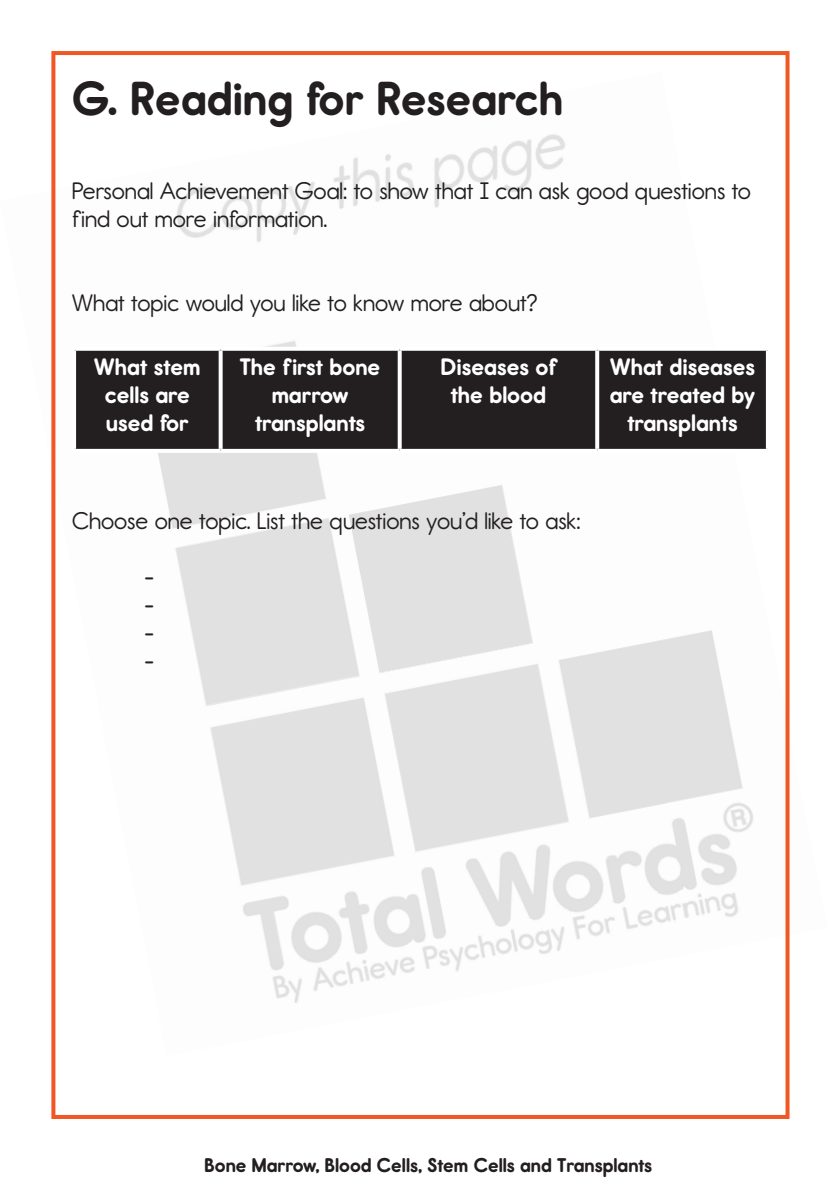
<style>
.page{position:relative;width:840px;height:1191px;background:#fff}
.page>*{position:absolute;margin:0;border:0;box-sizing:border-box;transform-origin:0 0}
.t1{font:700 48px "Report Rg";color:#231f20}
.t2{font:28px/28px "Report Rg";color:#231f20;text-align:justify}
.t3{font:24px/28px "Report Rg";color:#231f20}
.t4{font:700 24px/28px "Report Rg";color:#fff;text-align:center}
.t5{font:700 20px "Report Rg";color:#231f20}
</style>
<div class="page">
<img style="left:177px;top:186px;width:87px;height:56px">
<img style="left:264px;top:140px;width:264px;height:207px">
<img style="left:528px;top:134px;width:37px;height:49px">
<img style="left:158px;top:453px;width:157px;height:222px">
<img style="left:315px;top:453px;width:214px;height:222px">
<img style="left:200px;top:675px;width:166px;height:211px">
<img style="left:366px;top:624px;width:264px;height:263px">
<img style="left:630px;top:598px;width:160px;height:355px">
<img style="left:243px;top:887px;width:452px;height:116px">
<div style="left:51px;top:51px;width:738px;height:1068px;border:4px solid #f15723"></div>
<div style="left:76px;top:351px;width:689px;height:98px;background:#231f20"></div>
<svg style="left:74px;top:350px;width:146px;height:1px"></svg>
<svg style="left:220px;top:348px;width:179px;height:3px"></svg>
<svg style="left:218px;top:351px;width:4px;height:98px"></svg>
<svg style="left:399px;top:348px;width:198px;height:3px"></svg>
<svg style="left:397px;top:351px;width:4px;height:98px"></svg>
<svg style="left:597px;top:349px;width:171px;height:2px"></svg>
<svg style="left:595px;top:351px;width:4px;height:98px"></svg>
<svg style="left:765px;top:351px;width:3px;height:98px"></svg>
<h1 class="t1" style="left:72px;top:70px;width:492px">G. Reading for Research</h1>
<p class="t3" style="left:72px;top:177px;width:680px">Personal Achievement Goal: to show that I can ask good questions to find out more information.</p>
<p class="t3" style="left:72px;top:289px;width:466px">What topic would you like to know more about?</p>
<p class="t4" style="left:94px;top:352px;width:108px">What stem cells are used for</p>
<p class="t4" style="left:240px;top:352px;width:142px">The first bone marrow transplants</p>
<p class="t4" style="left:440px;top:352px;width:116px">Diseases of the blood</p>
<p class="t4" style="left:609px;top:352px;width:147px">What diseases are treated by transplants</p>
<p class="t3" style="left:72px;top:507px;width:510px">Choose one topic. List the questions you’d like to ask:</p>
<p class="t2" style="left:144px;top:561px;width:12px">- - - -</p>
<p class="t5" style="left:204px;top:1153px;width:449px">Bone Marrow, Blood Cells, Stem Cells and Transplants</p>
</div>
